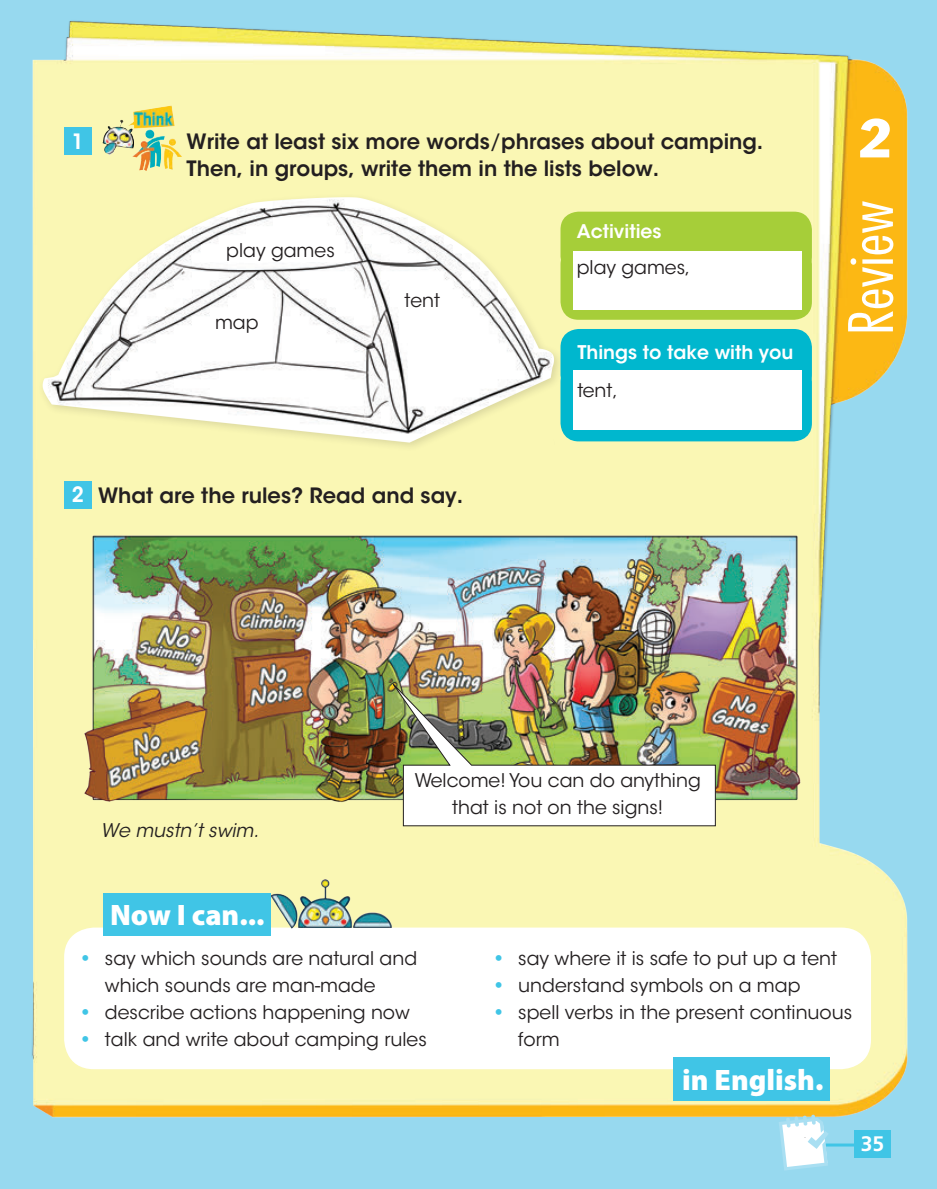
<style>
.page{position:relative;width:937px;height:1189px;background:#fff}
.page>*{position:absolute;margin:0;border:0;box-sizing:border-box;transform-origin:0 0}
.t1{font:300 condensed 59.4px "Futura Std";color:#fff;scale:1.11 1}
.t2{font:condensed 54px "Franklin Gothic Std";color:#fff;scale:1.11 1}
.t3{font:900 29.7px "Myriad Pro";color:#fff}
.t4{font:600 21px/27px "ITC Avant Garde Std";color:#231f20}
.t5{font:700 21px "PF Catalog";color:#fff}
.t6{font:600 21px "ITC Avant Garde Std";color:#fff;scale:.95 1}
.t7{font:18.75px/27px "ITC Avant Garde Std";color:#231f20}
.t8{font:600 18.75px "ITC Avant Garde Std";color:#fff}
.t9{font:italic 18.75px "ITC Avant Garde Std";color:#231f20}
.s1{font-weight:400}
.s2{color:#fff}
.s3{font-weight:700;color:#40c5e6}
</style>
<div class="page">
<div style="left:0;top:0;width:936px;height:1189px;background:#97d9ef"></div>
<img style="left:32px;top:21px;width:876px;height:1123px">
<hr style="left:794px;top:1143px;width:66px;height:3px;background:#40c5e6">
<svg style="left:778px;top:1114px;width:50px;height:56px"></svg>
<div style="left:64px;top:481px;width:28px;height:27px;background:#40c5e6"></div>
<div style="left:560px;top:246px;width:251px;height:74px;background:#a6ce39;border-radius:18px"></div>
<div style="left:560px;top:212px;width:251px;height:62px;background:#a6ce39;border-radius:18px"></div>
<div style="left:572px;top:251px;width:229px;height:58px;background:#fff"></div>
<div style="left:64px;top:128px;width:28px;height:27px;background:#40c5e6"></div>
<img style="left:102px;top:105px;width:73px;height:51px">
<img style="left:137px;top:129px;width:26px;height:23px">
<div style="left:38px;top:193px;width:526px;height:259px;background:#faf7b4"></div>
<img style="left:32px;top:183px;width:538px;height:262px">
<div style="left:64px;top:927px;width:806px;height:142px;background:#fff;border-radius:30px"></div>
<div style="left:673px;top:1057px;width:156px;height:44px;background:#40c5e6"></div>
<img style="left:263px;top:873px;width:131px;height:60px">
<div style="left:103px;top:893px;width:167px;height:42px;background:#40c5e6"></div>
<div style="left:561px;top:364px;width:250px;height:77px;background:#00b7ce;border-radius:18px"></div>
<div style="left:560px;top:364px;width:251px;height:77px;border:1px solid #00b7ce;border-radius:18px"></div>
<div style="left:561px;top:330px;width:250px;height:62px;background:#00b7ce;border-radius:18px"></div>
<div style="left:560px;top:329px;width:251px;height:64px;border:1px solid #00b7ce;border-radius:18px"></div>
<div style="left:573px;top:370px;width:228px;height:59px;background:#fff"></div>
<img style="left:80px;top:534px;width:723px;height:271px">
<img style="left:387px;top:677px;width:329px;height:149px">
<div style="left:854px;top:1130px;width:36px;height:28px;background:#40c5e6"></div>
<p class="t6" style="left:72px;top:128px;width:14px">1</p>
<p class="t4" style="left:187px;top:128px;width:578px">Write at least six more words<span class="s1">/</span>phrases about camping.<br>Then, in groups, write them in the lists below.</p>
<p class="t7" style="left:226px;top:236px;width:110px">play games</p>
<p class="t7" style="left:215px;top:309px;width:45px">map</p>
<p class="t7" style="left:404px;top:287px;width:37px">tent</p>
<p class="t4" style="left:72px;top:481px;width:393px"><span class="s2">2</span> What are the rules? Read and say.</p>
<p class="t8" style="left:576px;top:219px;width:86px">Activities</p>
<p class="t7" style="left:576px;top:254px;width:115px">play games,</p>
<p class="t8" style="left:577px;top:340px;width:218px">Things to take with you</p>
<p class="t7" style="left:577px;top:376px;width:42px">tent,</p>
<h2 class="t2" style="left:858px;top:105px;width:30px">2</h2>
<h1 class="t1" style="left:835px;top:335px;width:123px;rotate:-90deg">Review</h1>
<p class="t9" style="left:101px;top:819px;width:159px">We mustn’t swim.</p>
<h3 class="t3" style="left:110px;top:895px;width:156px">Now I can...</h3>
<p class="t7" style="left:414px;top:766px;width:287px;text-align:center">Welcome! You can do anything that is not on the signs!</p>
<p class="t7" style="left:105px;top:945px;width:314px;text-indent:-27px"><span class="s3">•</span> say which sounds are natural and which sounds are man-made</p>
<p class="t7" style="left:78px;top:999px;width:333px"><span class="s3">•</span> describe actions happening now</p>
<p class="t7" style="left:78px;top:1026px;width:350px"><span class="s3">•</span> talk and write about camping rules</p>
<p class="t7" style="left:491px;top:945px;width:347px"><span class="s3">•</span> say where it is safe to put up a tent</p>
<p class="t7" style="left:491px;top:972px;width:310px"><span class="s3">•</span> understand symbols on a map</p>
<p class="t7" style="left:518px;top:999px;width:335px;text-indent:-27px"><span class="s3">•</span> spell verbs in the present continuous form</p>
<h3 class="t3" style="left:682px;top:1059px;width:143px">in English.</h3>
<p class="t5" style="left:860px;top:1131px;width:25px">35</p>
</div>
